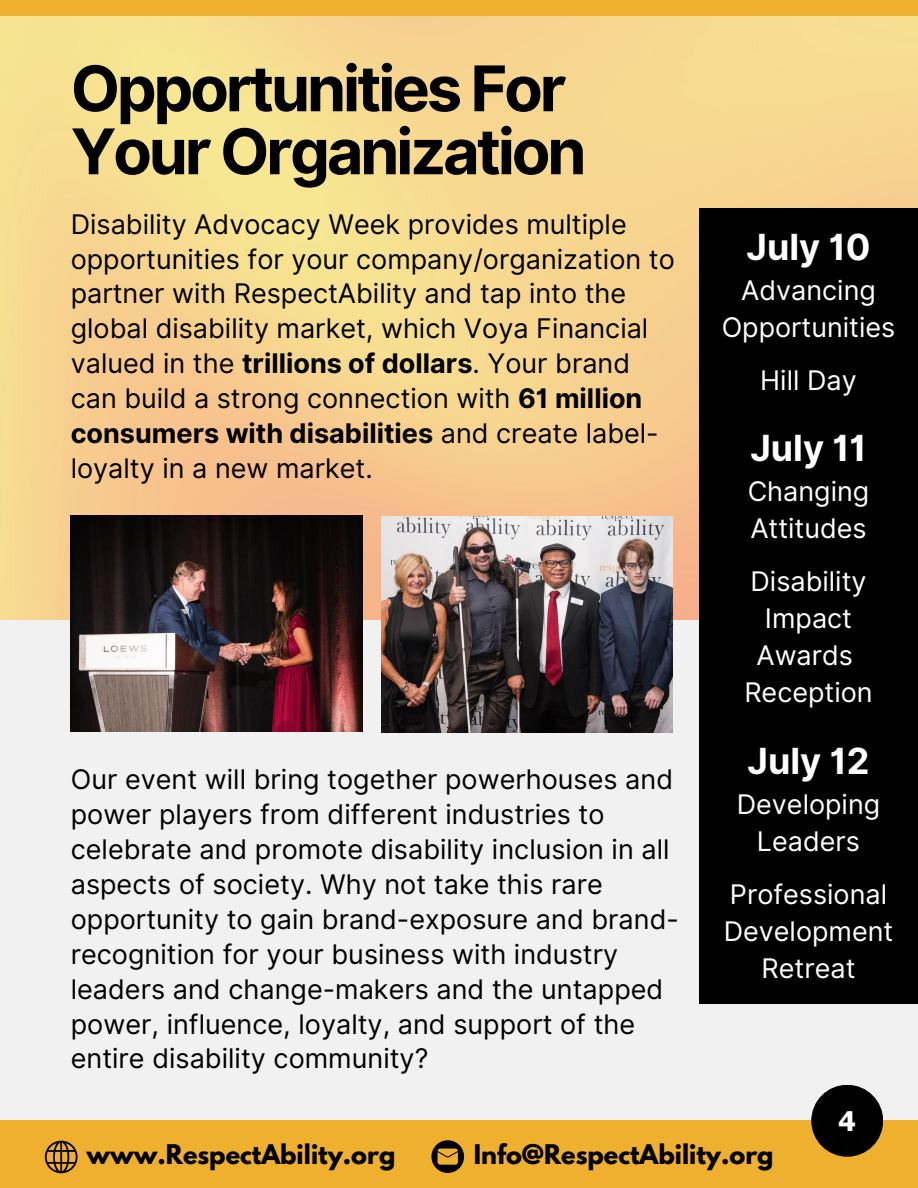
<style>
.page{position:relative;width:918px;height:1188px;background:#f1f1f1}
.page>*{position:absolute;margin:0;border:0;box-sizing:border-box;transform-origin:0 0}
.t1{font:700 63px/63px "Inter";letter-spacing:-.05em;color:#000}
.t2{font:700 36px "Inter";color:#fff}
.t3{font:27px/34.8px "Inter";color:#000}
.t4{font:27px/37px "Inter";color:#fff;text-align:center}
.t5{font:700 27px "Tahoma";color:#fff}
.t6{font:700 24px "League Spartan";color:#000}
.s1{font-weight:700}
</style>
<div class="page">
<img style="left:0;top:16px;width:918px;height:604px">
<div style="left:699px;top:208px;width:219px;height:796px;background:#000"></div>
<img style="left:71px;top:516px;width:291px;height:216px">
<div style="left:0;top:1121px;width:918px;height:67px;background:#efaf2f"></div>
<svg style="left:45px;top:1141px;width:33px;height:32px"></svg>
<svg style="left:431px;top:1140px;width:33px;height:33px"></svg>
<div style="left:811px;top:1085px;width:72px;height:72px;background:#000;border-radius:50%"></div>
<div style="left:0;top:0;width:918px;height:16px;background:#efaf2f"></div>
<img style="left:381px;top:516px;width:292px;height:216px">
<h2 class="t1" style="left:71px;top:57px;width:517px">Opportunities For<br>Your Organization</h2>
<p class="t3" style="left:71px;top:206px;width:606px">Disability Advocacy Week provides multiple opportunities for your company/organization to partner with RespectAbility and tap into the global disability market, which Voya Financial valued in the <span class="s1">trillions of dollars</span>. Your brand can build a strong connection with <span class="s1">61 million consumers with disabilities</span> and create label&shy;loyalty in a new market.</p>
<h2 class="t3" style="left:71px;top:762px;width:610px">Our event will bring together powerhouses and power players from different industries to celebrate and promote disability inclusion in all aspects of society. Why not take this rare opportunity to gain brand-exposure and brand&shy;recognition for your business with industry leaders and change-makers and the untapped power, influence, loyalty, and support of the entire disability community?</h2>
<h2 class="t2" style="left:747px;top:225px;width:125px">July 10</h2>
<h2 class="t4" style="left:722px;top:271px;width:175px">Advancing<br>Opportunities</h2>
<h2 class="t4" style="left:760px;top:361px;width:98px">Hill Day</h2>
<p class="t2" style="left:750px;top:427px;width:118px">July 11</p>
<p class="t4" style="left:748px;top:473px;width:123px;text-align:left">Changing<br>Attitudes</p>
<p class="t4" style="left:744px;top:563px;width:130px">Disability<br>Impact<br>Awards<br>Reception</p>
<h2 class="t2" style="left:748px;top:740px;width:123px">July 12</h2>
<h2 class="t4" style="left:737px;top:786px;width:145px">Developing<br>Leaders</h2>
<p class="t4" style="left:724px;top:876px;width:171px">Professional<br>Development<br>Retreat</p>
<h2 class="t5" style="left:839px;top:1104px;width:19px">4</h2>
<h2 class="t6" style="left:87px;top:1143px;width:310px">www.RespectAbility.org</h2>
<h2 class="t6" style="left:474px;top:1143px;width:301px">Info@RespectAbility.org</h2>
</div>
